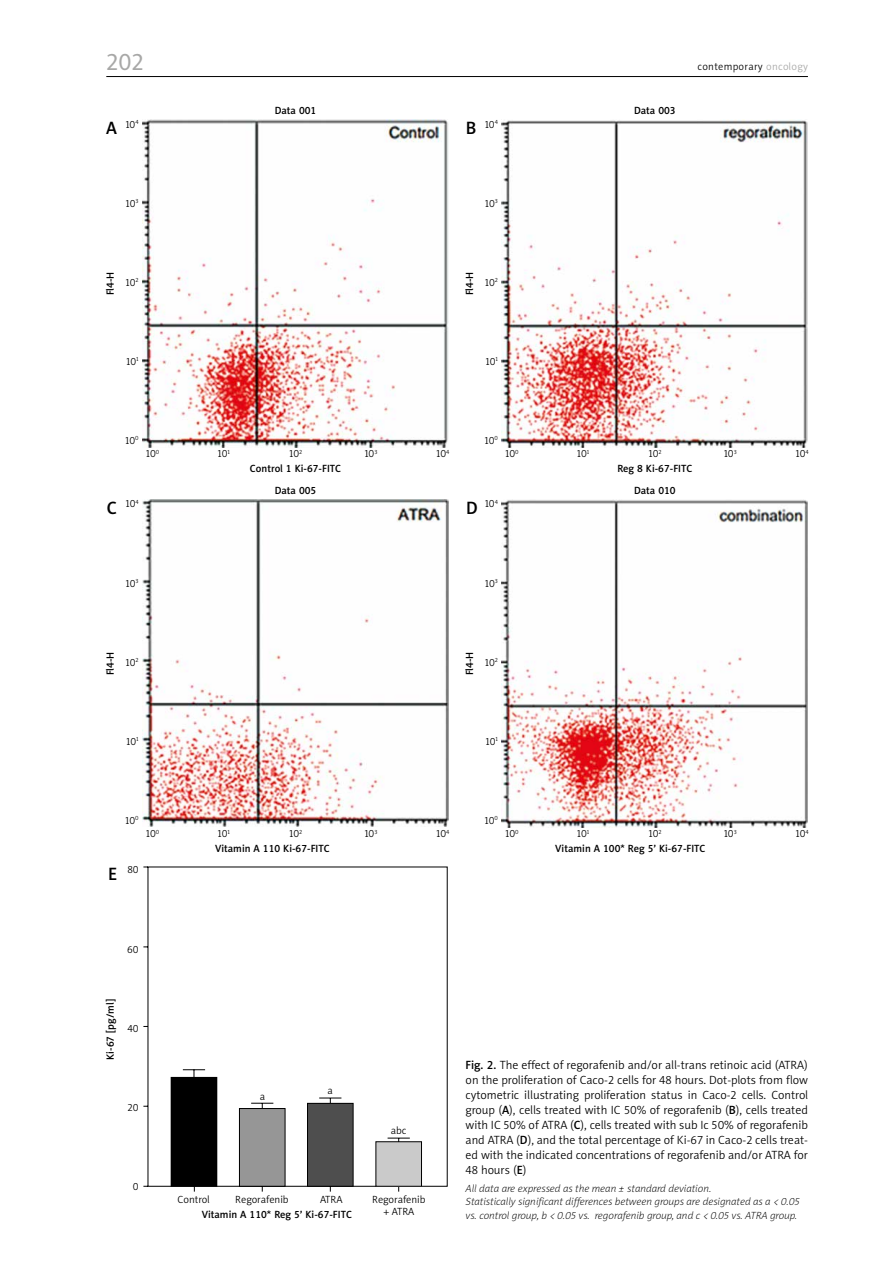
<style>
.page{position:relative;width:893px;height:1263px;background:#fff}
.page>*{position:absolute;margin:0;border:0;box-sizing:border-box;transform-origin:0 0}
.t1{font:24px "Naomi Sans EFN";color:#a8a8a7}
.t2{font:18px "Naomi Sans EFN Medium";color:#000}
.t3{font:12px/15px "Naomi Sans EFN Light";color:#000;text-align:justify}
.t4{font:italic 10.5px/13.5px "Naomi Sans EFN Thin";color:#000}
.t5{font:10.5px "Naomi Sans EFN Light";color:#000}
.t6{font:10.5px "Naomi Sans EFN Medium";color:#000}
.t7{font:10.5px "Naomi Sans EFN Light";letter-spacing:.03em;color:#000}
.s1{color:#a8a8a7}
.s2{font-family:"Naomi Sans EFN Medium"}
</style>
<div class="page">
<hr style="left:106px;top:76px;width:702px;height:1px;background:#000">
<img style="left:142px;top:120px;width:307px;height:327px">
<img style="left:142px;top:500px;width:307px;height:327px">
<img style="left:502px;top:500px;width:306px;height:327px">
<img style="left:502px;top:120px;width:306px;height:327px">
<svg style="left:143px;top:866px;width:305px;height:326px"></svg>
<div style="left:171px;top:1077px;width:46px;height:109px;background:#000"></div>
<svg style="left:183px;top:1069px;width:22px;height:8px"></svg>
<svg style="left:251px;top:1103px;width:22px;height:5px"></svg>
<svg style="left:319px;top:1098px;width:22px;height:5px"></svg>
<svg style="left:388px;top:1138px;width:22px;height:3px"></svg>
<div style="left:239px;top:1108px;width:46px;height:78px;background:#969696"></div>
<div style="left:239px;top:1108px;width:46px;height:79px;border:1px solid #000"></div>
<div style="left:307px;top:1103px;width:46px;height:83px;background:#4e4e4e"></div>
<div style="left:307px;top:1103px;width:46px;height:84px;border:1px solid #000"></div>
<div style="left:376px;top:1142px;width:45px;height:44px;background:#cacaca"></div>
<div style="left:375px;top:1141px;width:47px;height:46px;border:1px solid #000"></div>
<h1 class="t1" style="left:106px;top:48px;width:39px">202</h1>
<p class="t7" style="left:697px;top:61px;width:112px">contemporary <span class="s1">oncology</span></p>
<h2 class="t2" style="left:106px;top:117px;width:12px">A</h2>
<p class="t5" style="left:125px;top:118px;width:15px">10<sup>4</sup></p>
<p class="t5" style="left:126px;top:197px;width:15px">10<sup>3</sup></p>
<p class="t6" style="left:104px;top:295px;width:25px;rotate:-90deg">Fl4-H</p>
<p class="t5" style="left:126px;top:276px;width:15px">10<sup>2</sup></p>
<p class="t5" style="left:126px;top:355px;width:14px">10<sup>1</sup></p>
<p class="t6" style="left:275px;top:104px;width:43px">Data 001</p>
<h2 class="t2" style="left:466px;top:117px;width:12px">B</h2>
<p class="t5" style="left:485px;top:118px;width:15px">10<sup>4</sup></p>
<p class="t5" style="left:485px;top:197px;width:15px">10<sup>3</sup></p>
<p class="t6" style="left:463px;top:295px;width:25px;rotate:-90deg">Fl4-H</p>
<p class="t5" style="left:485px;top:276px;width:15px">10<sup>2</sup></p>
<p class="t5" style="left:485px;top:355px;width:14px">10<sup>1</sup></p>
<p class="t6" style="left:634px;top:104px;width:43px">Data 003</p>
<p class="t5" style="left:125px;top:434px;width:15px">10<sup>0</sup></p>
<p class="t5" style="left:146px;top:448px;width:15px">10<sup>0</sup></p>
<p class="t5" style="left:218px;top:448px;width:14px">10<sup>1</sup></p>
<p class="t5" style="left:289px;top:448px;width:15px">10<sup>2</sup></p>
<p class="t5" style="left:364px;top:448px;width:15px">10<sup>3</sup></p>
<p class="t5" style="left:436px;top:448px;width:15px">10<sup>4</sup></p>
<p class="t6" style="left:250px;top:462px;width:93px">Control 1 Ki-67-FITC</p>
<p class="t5" style="left:485px;top:434px;width:15px">10<sup>0</sup></p>
<p class="t5" style="left:505px;top:448px;width:15px">10<sup>0</sup></p>
<p class="t5" style="left:577px;top:448px;width:14px">10<sup>1</sup></p>
<p class="t5" style="left:649px;top:448px;width:15px">10<sup>2</sup></p>
<p class="t5" style="left:724px;top:448px;width:15px">10<sup>3</sup></p>
<p class="t5" style="left:796px;top:448px;width:15px">10<sup>4</sup></p>
<p class="t6" style="left:617px;top:462px;width:76px">Reg 8 Ki-67-FITC</p>
<p class="t6" style="left:275px;top:484px;width:43px">Data 005</p>
<p class="t6" style="left:634px;top:484px;width:43px">Data 010</p>
<p class="t5" style="left:125px;top:498px;width:15px">10<sup>4</sup></p>
<h2 class="t2" style="left:107px;top:497px;width:12px">C</h2>
<h2 class="t2" style="left:466px;top:497px;width:13px">D</h2>
<p class="t5" style="left:485px;top:498px;width:15px">10<sup>4</sup></p>
<p class="t5" style="left:126px;top:577px;width:15px">10<sup>3</sup></p>
<p class="t5" style="left:485px;top:577px;width:15px">10<sup>3</sup></p>
<p class="t6" style="left:104px;top:675px;width:25px;rotate:-90deg">Fl4-H</p>
<p class="t6" style="left:463px;top:675px;width:25px;rotate:-90deg">Fl4-H</p>
<p class="t5" style="left:126px;top:656px;width:15px">10<sup>2</sup></p>
<p class="t5" style="left:485px;top:656px;width:15px">10<sup>2</sup></p>
<p class="t5" style="left:126px;top:735px;width:14px">10<sup>1</sup></p>
<p class="t5" style="left:485px;top:735px;width:14px">10<sup>1</sup></p>
<p class="t5" style="left:125px;top:814px;width:15px">10<sup>0</sup></p>
<p class="t5" style="left:485px;top:814px;width:15px">10<sup>0</sup></p>
<p class="t5" style="left:146px;top:828px;width:15px">10<sup>0</sup></p>
<p class="t5" style="left:218px;top:828px;width:14px">10<sup>1</sup></p>
<p class="t5" style="left:289px;top:828px;width:15px">10<sup>2</sup></p>
<p class="t5" style="left:364px;top:828px;width:15px">10<sup>3</sup></p>
<p class="t5" style="left:436px;top:828px;width:15px">10<sup>4</sup></p>
<p class="t5" style="left:505px;top:828px;width:15px">10<sup>0</sup></p>
<p class="t5" style="left:577px;top:828px;width:14px">10<sup>1</sup></p>
<p class="t5" style="left:649px;top:828px;width:15px">10<sup>2</sup></p>
<p class="t5" style="left:724px;top:828px;width:15px">10<sup>3</sup></p>
<p class="t5" style="left:796px;top:828px;width:15px">10<sup>4</sup></p>
<h2 class="t2" style="left:108px;top:863px;width:11px">E</h2>
<p class="t5" style="left:127px;top:864px;width:13px">80</p>
<p class="t5" style="left:127px;top:943px;width:13px">60</p>
<p class="t6" style="left:104px;top:1059px;width:62px;rotate:-90deg">Ki-67 [pg/ml]</p>
<p class="t5" style="left:127px;top:1022px;width:13px">40</p>
<p class="t5" style="left:128px;top:1101px;width:13px">20</p>
<p class="t5" style="left:133px;top:1180px;width:7px">0</p>
<p class="t6" style="left:215px;top:842px;width:116px">Vitamin A 110 Ki-67-FITC</p>
<p class="t6" style="left:555px;top:842px;width:152px">Vitamin A 100* Reg 5’ Ki-67-FITC</p>
<p class="t5" style="left:260px;top:1090px;width:7px">a</p>
<p class="t5" style="left:327px;top:1085px;width:7px">a</p>
<p class="t5" style="left:391px;top:1125px;width:17px">abc</p>
<p class="t5" style="left:177px;top:1194px;width:34px">Control</p>
<p class="t5" style="left:235px;top:1194px;width:55px">Regorafenib</p>
<p class="t5" style="left:320px;top:1194px;width:24px">ATRA</p>
<p class="t5" style="left:372px;top:1194px;width:55px">Regorafenib</p>
<p class="t6" style="left:202px;top:1208px;width:152px">Vitamin A 110* Reg 5’ Ki-67-FITC</p>
<p class="t5" style="left:383px;top:1206px;width:32px">+ ATRA</p>
<p class="t3" style="left:466px;top:1057px;width:344px"><span class="s2">Fig. 2.</span> The effect of regorafenib and/or all-trans retinoic acid (ATRA) on the proliferation of Caco-2 cells for 48 hours. Dot-plots from flow cytometric illustrating proliferation status in Caco-2 cells. Control group (<span class="s2">A</span>), cells treated with IC 50% of regorafenib (<span class="s2">B</span>), cells treated with IC 50% of ATRA (<span class="s2">C</span>), cells treated with sub Ic 50% of regorafenib and ATRA (<span class="s2">D</span>), and the total percentage of Ki-67 in Caco-2 cells treat&shy;ed with the indicated concentrations of regorafenib and/or ATRA for 48 hours (<span class="s2">E</span>)</p>
<p class="t4" style="left:466px;top:1182px;width:335px">All data are expressed as the mean ± standard deviation.<br>Statistically significant differences between groups are designated as a &lt; 0.05 vs. control group, b &lt; 0.05 vs. regorafenib group, and c &lt; 0.05 vs. ATRA group.</p>
</div>
